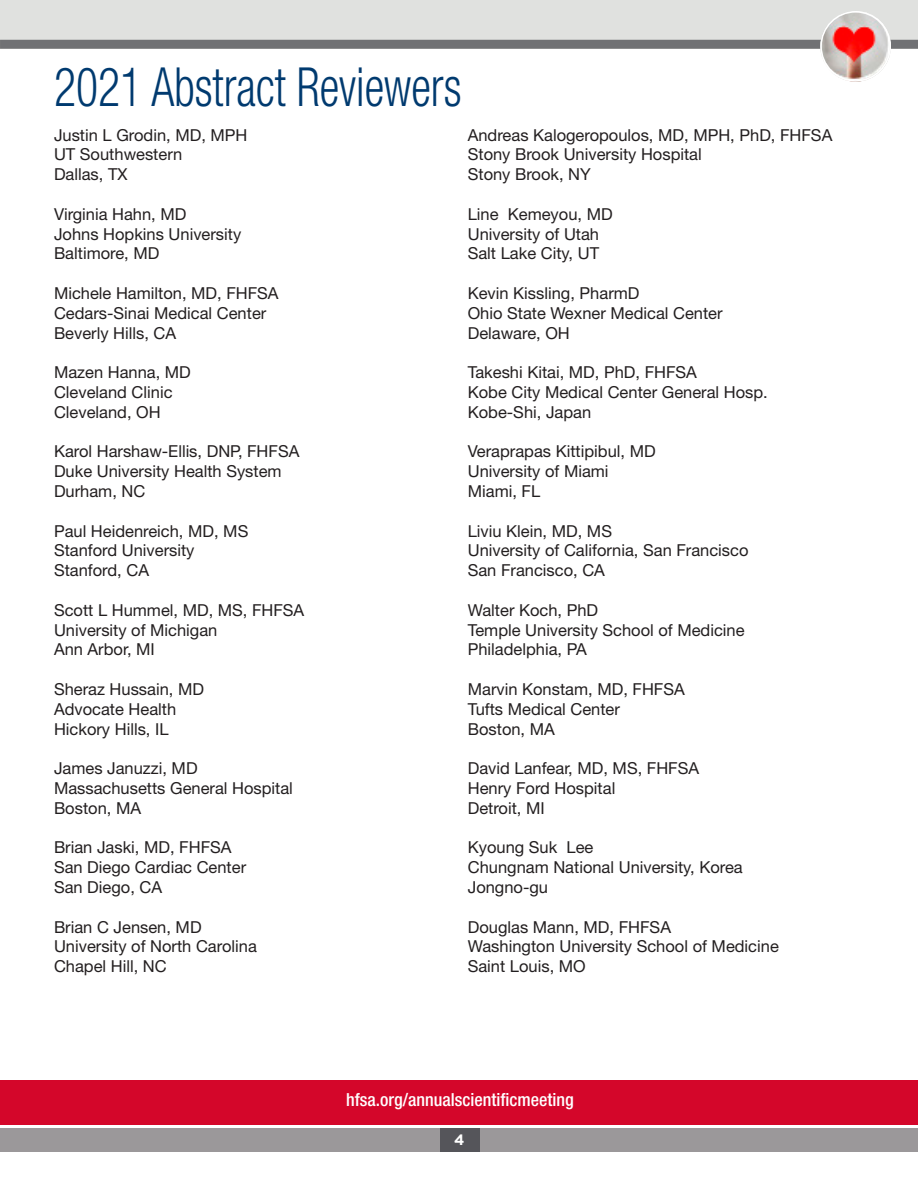
<style>
.page{position:relative;width:918px;height:1188px;background:#fff}
.page>*{position:absolute;margin:0;border:0;box-sizing:border-box;transform-origin:0 0}
.t1{font:300 condensed 54px "Helvetica Neue LT Std";color:#003a6f;scale:.85 1}
.t2{font:500 condensed 18px "Helvetica Neue LT Std";color:#fff}
.t3{font:16.5px "Helvetica Neue LT Std";color:#231f20}
.t4{font:700 15px "Gotham";color:#fff}
</style>
<div class="page">
<div style="left:0;top:1080px;width:918px;height:44px;background:#d4062a"></div>
<div style="left:0;top:1129px;width:918px;height:23px;background:#9b989a"></div>
<div style="left:440px;top:1129px;width:39px;height:23px;background:#55555a"></div>
<div style="left:0;top:0;width:918px;height:49px;background:#e0e1df"></div>
<div style="left:0;top:40px;width:918px;height:9px;background:#707174"></div>
<img style="left:820px;top:11px;width:71px;height:71px;border-radius:35px">
<div style="left:820px;top:11px;width:71px;height:71px;border:2px solid #fff;border-radius:50%"></div>
<p class="t1" style="left:54px;top:56px;width:481px">2021 Abstract Reviewers</p>
<p class="t3" style="left:54px;top:125px;width:195px">Justin L Grodin, MD, MPH</p>
<p class="t3" style="left:54px;top:145px;width:130px">UT Southwestern</p>
<p class="t3" style="left:54px;top:165px;width:75px">Dallas, TX</p>
<p class="t3" style="left:54px;top:204px;width:134px">Virginia Hahn, MD</p>
<p class="t3" style="left:54px;top:224px;width:189px">Johns Hopkins University</p>
<p class="t3" style="left:54px;top:244px;width:107px">Baltimore, MD</p>
<p class="t3" style="left:54px;top:283px;width:226px">Michele Hamilton, MD, FHFSA</p>
<p class="t3" style="left:54px;top:303px;width:214px">Cedars-Sinai Medical Center</p>
<p class="t3" style="left:54px;top:323px;width:124px">Beverly Hills, CA</p>
<p class="t3" style="left:54px;top:363px;width:138px">Mazen Hanna, MD</p>
<p class="t3" style="left:54px;top:382px;width:120px">Cleveland Clinic</p>
<p class="t3" style="left:54px;top:402px;width:108px">Cleveland, OH</p>
<p class="t3" style="left:54px;top:442px;width:247px">Karol Harshaw-Ellis, DNP, FHFSA</p>
<p class="t3" style="left:54px;top:462px;width:229px">Duke University Health System</p>
<p class="t3" style="left:54px;top:481px;width:93px">Durham, NC</p>
<p class="t3" style="left:54px;top:521px;width:196px">Paul Heidenreich, MD, MS</p>
<p class="t3" style="left:54px;top:541px;width:142px">Stanford University</p>
<p class="t3" style="left:54px;top:561px;width:97px">Stanford, CA</p>
<p class="t3" style="left:54px;top:600px;width:252px">Scott L Hummel, MD, MS, FHFSA</p>
<p class="t3" style="left:54px;top:620px;width:165px">University of Michigan</p>
<p class="t3" style="left:54px;top:640px;width:102px">Ann Arbor, MI</p>
<p class="t3" style="left:54px;top:679px;width:152px">Sheraz Hussain, MD</p>
<p class="t3" style="left:54px;top:699px;width:124px">Advocate Health</p>
<p class="t3" style="left:54px;top:719px;width:116px">Hickory Hills, IL</p>
<p class="t3" style="left:54px;top:759px;width:145px">James Januzzi, MD</p>
<p class="t3" style="left:54px;top:778px;width:240px">Massachusetts General Hospital</p>
<p class="t3" style="left:54px;top:798px;width:89px">Boston, MA</p>
<p class="t3" style="left:54px;top:838px;width:179px">Brian Jaski, MD, FHFSA</p>
<p class="t3" style="left:54px;top:858px;width:194px">San Diego Cardiac Center</p>
<p class="t3" style="left:54px;top:877px;width:110px">San Diego, CA</p>
<p class="t3" style="left:54px;top:917px;width:149px">Brian C Jensen, MD</p>
<p class="t3" style="left:54px;top:937px;width:204px">University of North Carolina</p>
<p class="t3" style="left:54px;top:957px;width:114px">Chapel Hill, NC</p>
<p class="t3" style="left:468px;top:125px;width:366px">Andreas Kalogeropoulos, MD, MPH, PhD, FHFSA</p>
<p class="t3" style="left:468px;top:145px;width:236px">Stony Brook University Hospital</p>
<p class="t3" style="left:468px;top:165px;width:125px">Stony Brook, NY</p>
<p class="t3" style="left:468px;top:204px;width:146px">Line Kemeyou, MD</p>
<p class="t3" style="left:468px;top:224px;width:133px">University of Utah</p>
<p class="t3" style="left:468px;top:244px;width:133px">Salt Lake City, UT</p>
<p class="t3" style="left:468px;top:283px;width:173px">Kevin Kissling, PharmD</p>
<p class="t3" style="left:468px;top:303px;width:256px">Ohio State Wexner Medical Center</p>
<p class="t3" style="left:468px;top:323px;width:104px">Delaware, OH</p>
<p class="t3" style="left:468px;top:363px;width:231px">Takeshi Kitai, MD, PhD, FHFSA</p>
<p class="t3" style="left:468px;top:382px;width:302px">Kobe City Medical Center General Hosp.</p>
<p class="t3" style="left:468px;top:402px;width:125px">Kobe-Shi, Japan</p>
<p class="t3" style="left:468px;top:442px;width:189px">Veraprapas Kittipibul, MD</p>
<p class="t3" style="left:468px;top:462px;width:142px">University of Miami</p>
<p class="t3" style="left:468px;top:481px;width:74px">Miami, FL</p>
<p class="t3" style="left:468px;top:521px;width:146px">Liviu Klein, MD, MS</p>
<p class="t3" style="left:468px;top:541px;width:282px">University of California, San Francisco</p>
<p class="t3" style="left:468px;top:561px;width:139px">San Francisco, CA</p>
<p class="t3" style="left:468px;top:600px;width:132px">Walter Koch, PhD</p>
<p class="t3" style="left:468px;top:620px;width:278px">Temple University School of Medicine</p>
<p class="t3" style="left:468px;top:640px;width:121px">Philadelphia, PA</p>
<p class="t3" style="left:468px;top:679px;width:219px">Marvin Konstam, MD, FHFSA</p>
<p class="t3" style="left:468px;top:699px;width:154px">Tufts Medical Center</p>
<p class="t3" style="left:468px;top:719px;width:89px">Boston, MA</p>
<p class="t3" style="left:468px;top:759px;width:233px">David Lanfear, MD, MS, FHFSA</p>
<p class="t3" style="left:468px;top:778px;width:149px">Henry Ford Hospital</p>
<p class="t3" style="left:468px;top:798px;width:79px">Detroit, MI</p>
<p class="t3" style="left:468px;top:838px;width:127px">Kyoung Suk Lee</p>
<p class="t3" style="left:468px;top:858px;width:277px">Chungnam National University, Korea</p>
<p class="t3" style="left:468px;top:877px;width:82px">Jongno-gu</p>
<p class="t3" style="left:468px;top:917px;width:205px">Douglas Mann, MD, FHFSA</p>
<p class="t3" style="left:468px;top:937px;width:313px">Washington University School of Medicine</p>
<p class="t3" style="left:468px;top:957px;width:119px">Saint Louis, MO</p>
<p class="t2" style="left:346px;top:1089px;width:229px">hfsa.org/annualscientificmeeting</p>
<p class="t4" style="left:454px;top:1130px;width:12px">4</p>
</div>
